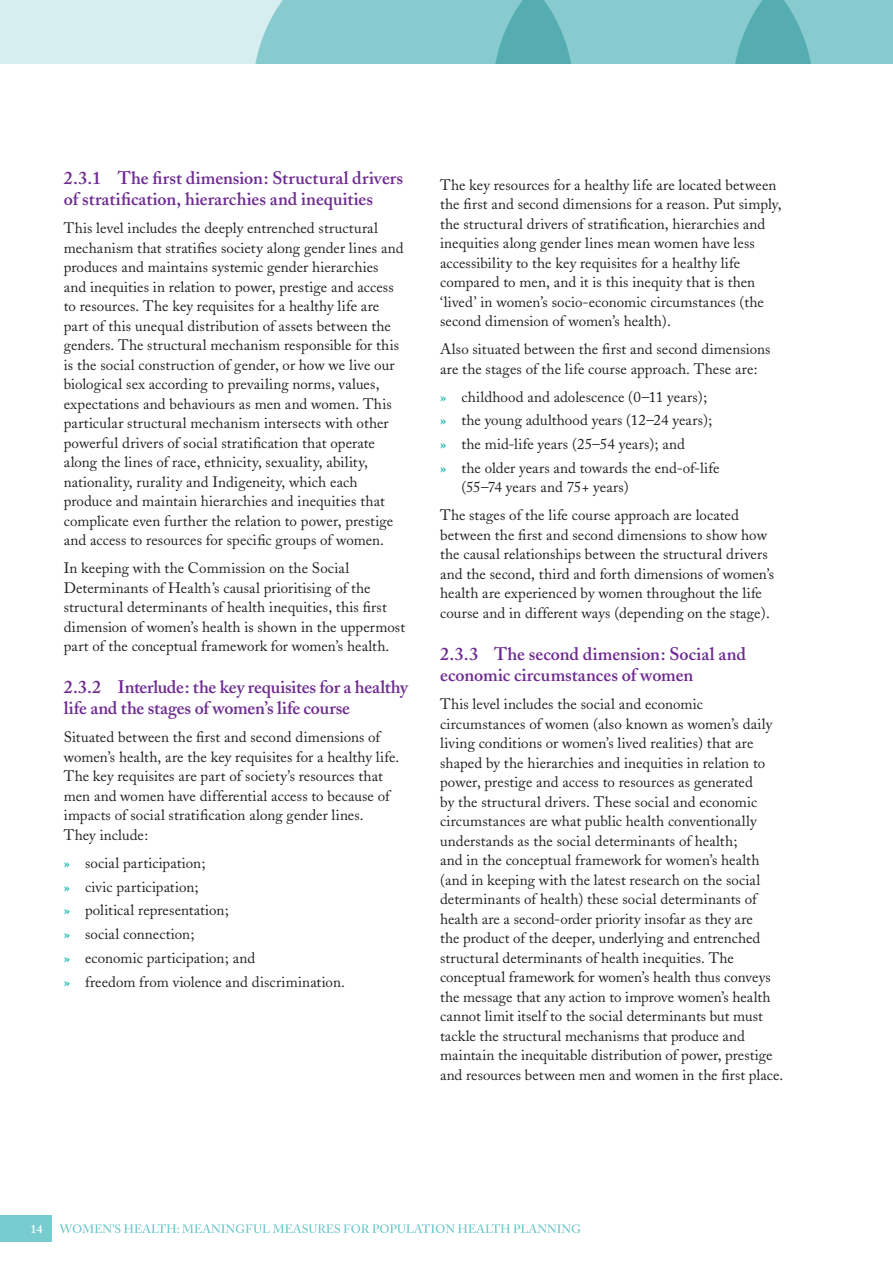
<style>
.page{position:relative;width:893px;height:1263px;background:#fff}
.page>*{position:absolute;margin:0;border:0;box-sizing:border-box;transform-origin:0 0}
.t1{font:600 18px/21px "Adobe Caslon";letter-spacing:-.005em;color:#6e2c91}
.t2{font:15px/19.5px "Adobe Caslon";letter-spacing:.005em;color:#231f20}
.t3{font:600 12px "Adobe Caslon";color:#fff}
.s1{color:#00ae9d}
</style>
<div class="page">
<div style="left:0;top:0;width:893px;height:64px;background:#d6eeef"></div>
<svg style="left:255px;top:0;width:638px;height:64px"></svg>
<svg style="left:59px;top:1224px;width:522px;height:9px"></svg>
<div style="left:0;top:1215px;width:51px;height:27px;background:#77ccd0"></div>
<p class="t1" style="left:64px;top:168px;width:341px">2.3.1 The first dimension: Structural drivers of stratification, hierarchies and inequities</p>
<p class="t2" style="left:64px;top:218px;width:341px">This level includes the deeply entrenched structural mechanism that stratifies society along gender lines and produces and maintains systemic gender hierarchies and inequities in relation to power, prestige and access to resources. The key requisites for a healthy life are part of this unequal distribution of assets between the genders. The structural mechanism responsible for this is the social construction of gender, or how we live our biological sex according to prevailing norms, values, expectations and behaviours as men and women. This particular structural mechanism intersects with other powerful drivers of social stratification that operate along the lines of race, ethnicity, sexuality, ability, nationality, rurality and Indigeneity, which each produce and maintain hierarchies and inequities that complicate even further the relation to power, prestige and access to resources for specific groups of women.</p>
<p class="t2" style="left:64px;top:558px;width:343px">In keeping with the Commission on the Social Determinants of Health’s causal prioritising of the structural determinants of health inequities, this first dimension of women’s health is shown in the uppermost part of the conceptual framework for women’s health.</p>
<p class="t1" style="left:64px;top:677px;width:346px">2.3.2 Interlude: the key requisites for a healthy life and the stages of women’s life course</p>
<p class="t2" style="left:64px;top:728px;width:337px">Situated between the first and second dimensions of women’s health, are the key requisites for a healthy life.<br>The key requisites are part of society’s resources that men and women have differential access to because of impacts of social stratification along gender lines.<br>They include:</p>
<p class="t2" style="left:64px;top:851px;width:283px;line-height:23.7px"><span class="s1">»</span> social participation;<br><span class="s1">»</span> civic participation;<br><span class="s1">»</span> political representation;<br><span class="s1">»</span> social connection;<br><span class="s1">»</span> economic participation; and<br><span class="s1">»</span> freedom from violence and discrimination.</p>
<p class="t2" style="left:440px;top:175px;width:343px">The key resources for a healthy life are located between the first and second dimensions for a reason. Put simply, the structural drivers of stratification, hierarchies and inequities along gender lines mean women have less accessibility to the key requisites for a healthy life compared to men, and it is this inequity that is then ‘lived’ in women’s socio-economic circumstances (the second dimension of women’s health).</p>
<p class="t2" style="left:440px;top:339px;width:332px">Also situated between the first and second dimensions are the stages of the life course approach. These are:</p>
<p class="t2" style="left:440px;top:385px;width:281px;line-height:23.7px"><span class="s1">»</span> childhood and adolescence (0–11 years);<br><span class="s1">»</span> the young adulthood years (12–24 years); <span class="s1">»</span> the mid-life years (25–54 years); and<br><span class="s1">»</span> the older years and towards the end-of-life</p>
<p class="t2" style="left:440px;top:473px;width:300px;line-height:28px;text-indent:21px">(55–74 years and 75+ years)<br>The stages of the life course approach are located</p>
<p class="t2" style="left:440px;top:525px;width:336px">between the first and second dimensions to show how the causal relationships between the structural drivers and the second, third and forth dimensions of women’s health are experienced by women throughout the life course and in different ways (depending on the stage).</p>
<p class="t1" style="left:440px;top:644px;width:307px">2.3.3 The second dimension: Social and economic circumstances of women</p>
<p class="t2" style="left:440px;top:695px;width:345px">This level includes the social and economic circumstances of women (also known as women’s daily living conditions or women’s lived realities) that are shaped by the hierarchies and inequities in relation to power, prestige and access to resources as generated<br>by the structural drivers. These social and economic circumstances are what public health conventionally understands as the social determinants of health;<br>and in the conceptual framework for women’s health (and in keeping with the latest research on the social determinants of health) these social determinants of health are a second-order priority insofar as they are<br>the product of the deeper, underlying and entrenched structural determinants of health inequities. The conceptual framework for women’s health thus conveys the message that any action to improve women’s health cannot limit itself to the social determinants but must tackle the structural mechanisms that produce and maintain the inequitable distribution of power, prestige and resources between men and women in the first place.</p>
<p class="t3" style="left:31px;top:1222px;width:13px">14</p>
</div>
